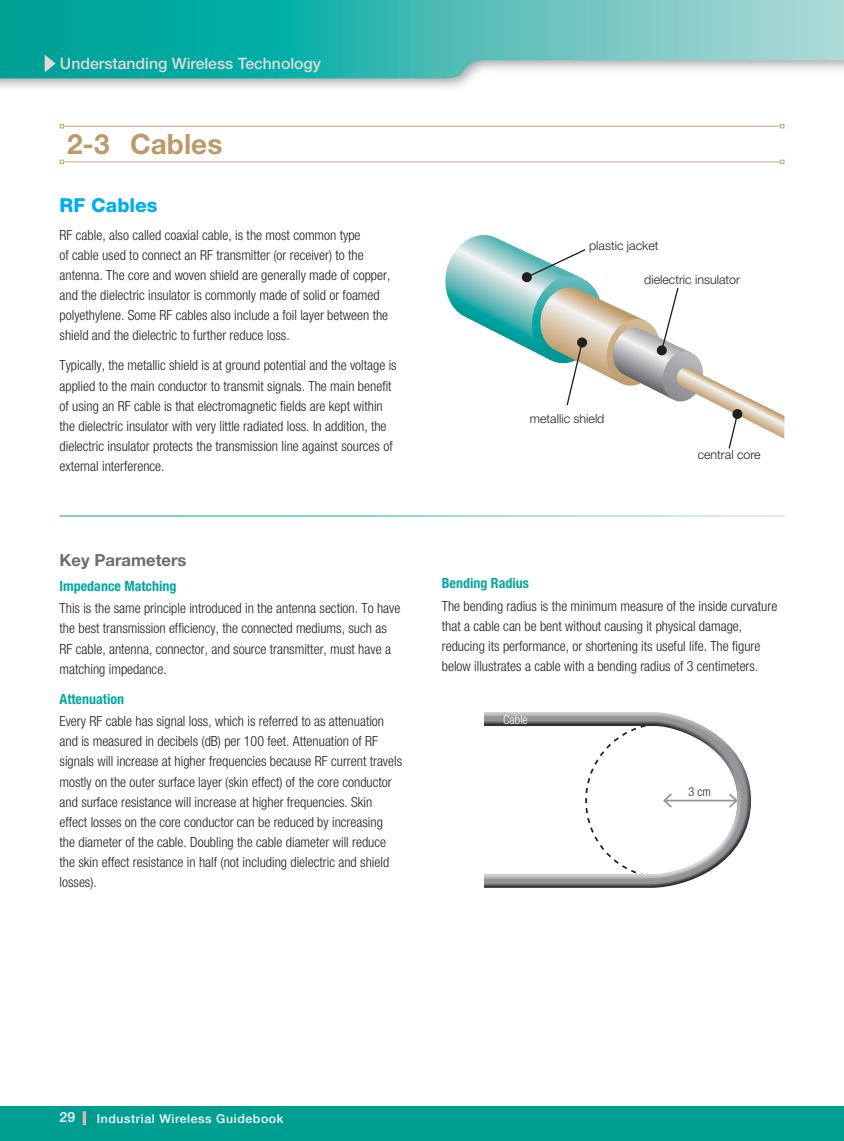
<style>
.page{position:relative;width:844px;height:1141px;background:#fff}
.page>*{position:absolute;margin:0;border:0;box-sizing:border-box;transform-origin:0 0}
.t1{font:700 28px "Helvetica Neue";color:#bc9b69}
.t2{font:800 19.25px "Helvetica Neue LT Std";color:#00aeef}
.t3{font:700 16.62px "Helvetica Neue";color:#6c6d70}
.t4{font:500 15.75px "Helvetica Neue LT Std";color:#dedbda}
.t5{font:300 condensed 14px/20.1px "Helvetica Neue";color:#231f20}
.t6{font:700 condensed 14px "Helvetica Neue";color:#00a9a0}
.t7{font:500 14px "Helvetica Neue LT Std";color:#fff}
.t8{font:300 12.42px "Helvetica Neue";color:#231f20}
.t9{font:500 12.25px "Helvetica Neue LT Std";letter-spacing:.05em;color:#fff}
.t10{font:300 condensed 12.25px "Helvetica Neue";color:#fff}
.t11{font:300 condensed 12.25px "Helvetica Neue";color:#231f20}
</style>
<div class="page">
<div style="left:0;top:0;width:843px;height:93px;background:#231f20;opacity:.4"></div>
<svg style="left:0;top:0;width:843px;height:80px;background:#51beb8"></svg>
<div style="left:0;top:1106px;width:843px;height:35px;background:#009f94"></div>
<div style="left:77px;top:1106px;width:20px;height:29px;background:#231f20;opacity:.35"></div>
<hr style="left:83px;top:1111px;width:3px;height:14px;background:#c2bfbe">
<svg style="left:45px;top:55px;width:11px;height:17px"></svg>
<hr style="left:63px;top:126px;width:717px;height:1px;background:#c7a87c">
<svg style="left:779px;top:124px;width:5px;height:4px"></svg>
<hr style="left:63px;top:161px;width:717px;height:1px;background:#c7a87c">
<svg style="left:779px;top:160px;width:5px;height:4px"></svg>
<svg style="left:445px;top:235px;width:339px;height:214px"></svg>
<div style="left:473px;top:709px;width:270px;height:176px;background:#fff;opacity:.75"></div>
<div style="left:473px;top:720px;width:278px;height:169px;background:#231f20;opacity:.75"></div>
<div style="left:463px;top:700px;width:20px;height:215px;background:#fff"></div>
<p class="t4" style="left:60px;top:54px;width:262px">Understanding Wireless Technology</p>
<h1 class="t1" style="left:67px;top:127px;width:157px">2-3 Cables</h1>
<h2 class="t2" style="left:60px;top:194px;width:100px">RF Cables</h2>
<p class="t5" style="left:60px;top:225px;width:332px">RF cable, also called coaxial cable, is the most common type<br>of cable used to connect an RF transmitter (or receiver) to the antenna. The core and woven shield are generally made of copper, and the dielectric insulator is commonly made of solid or foamed polyethylene. Some RF cables also include a foil layer between the shield and the dielectric to further reduce loss.</p>
<p class="t5" style="left:60px;top:355px;width:338px">Typically, the metallic shield is at ground potential and the voltage is applied to the main conductor to transmit signals. The main benefit of using an RF cable is that electromagnetic fields are kept within the dielectric insulator with very little radiated loss. In addition, the dielectric insulator protects the transmission line against sources of external interference.</p>
<p class="t3" style="left:60px;top:550px;width:128px">Key Parameters</p>
<p class="t6" style="left:60px;top:577px;width:118px">Impedance Matching</p>
<p class="t5" style="left:60px;top:598px;width:342px">This is the same principle introduced in the antenna section. To have the best transmission efficiency, the connected mediums, such as RF cable, antenna, connector, and source transmitter, must have a matching impedance.</p>
<p class="t6" style="left:60px;top:690px;width:66px">Attenuation</p>
<p class="t5" style="left:60px;top:711px;width:344px">Every RF cable has signal loss, which is referred to as attenuation and is measured in decibels (dB) per 100 feet. Attenuation of RF signals will increase at higher frequencies because RF current travels mostly on the outer surface layer (skin effect) of the core conductor and surface resistance will increase at higher frequencies. Skin effect losses on the core conductor can be reduced by increasing<br>the diameter of the cable. Doubling the cable diameter will reduce the skin effect resistance in half (not including dielectric and shield losses).</p>
<p class="t8" style="left:589px;top:238px;width:71px">plastic jacket</p>
<p class="t8" style="left:644px;top:272px;width:97px">dielectric insulator</p>
<p class="t8" style="left:529px;top:411px;width:76px">metallic shield</p>
<p class="t8" style="left:697px;top:447px;width:64px">central core</p>
<p class="t6" style="left:441px;top:575px;width:89px">Bending Radius</p>
<p class="t5" style="left:441px;top:596px;width:337px">The bending radius is the minimum measure of the inside curvature that a cable can be bent without causing it physical damage, reducing its performance, or shortening its useful life. The figure below illustrates a cable with a bending radius of 3 centimeters.</p>
<p class="t10" style="left:503px;top:712px;width:26px">Cable</p>
<p class="t11" style="left:688px;top:785px;width:24px">3 cm</p>
<p class="t7" style="left:60px;top:1109px;width:17px">29</p>
<p class="t9" style="left:97px;top:1111px;width:188px">Industrial Wireless Guidebook</p>
</div>
